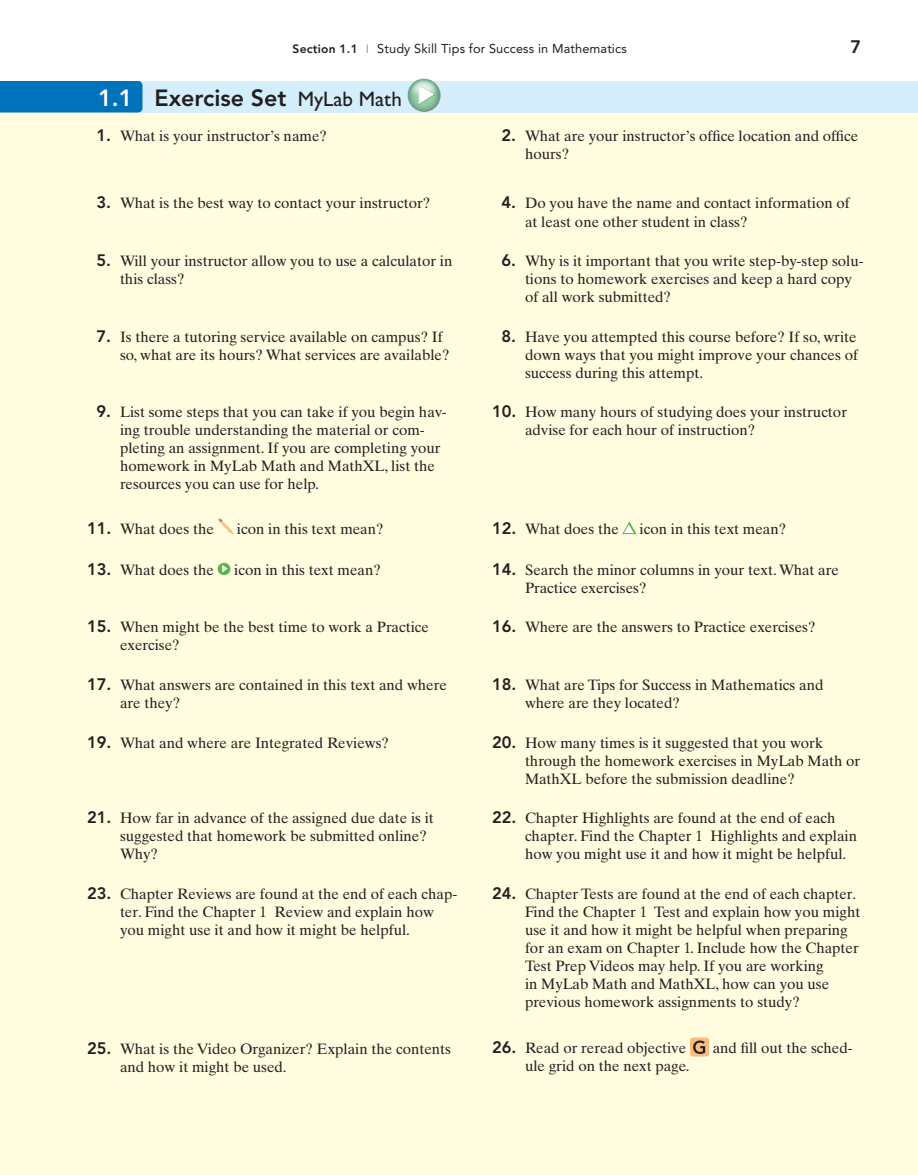
<style>
.page{position:relative;width:918px;height:1175px;background:#fff}
.page>*{position:absolute;margin:0;border:0;box-sizing:border-box;transform-origin:0 0}
.t1{font:800 23.25px "Avenir LT Pro";color:#231f20}
.t2{font:800 18px "Avenir LT Pro";color:#231f20}
.t3{font:15px/18px "Times Ten LT Std";color:#231f20}
.t4{font:12.75px "Avenir LT Pro";letter-spacing:.01em;color:#231f20}
.s1{font-weight:800;font-size:12px}
.s2{font-size:12px;color:#939598}
.s3{color:#fff}
.s4{font-family:"Gill Sans MT Pro";font-weight:500;font-size:21px}
.s5{font-family:"Avenir LT Pro";font-weight:800;font-size:16.5px}
</style>
<div class="page">
<div style="left:0;top:81px;width:918px;height:1093px;background:#fffce0"></div>
<svg style="left:0;top:81px;width:918px;height:31px;background:#b1daf0"></svg>
<div style="left:218px;top:563px;width:12px;height:12px;background:#56b947;border-radius:50%"></div>
<svg style="left:222px;top:565px;width:6px;height:7px"></svg>
<svg style="left:218px;top:518px;width:15px;height:16px"></svg>
<svg style="left:622px;top:522px;width:14px;height:12px"></svg>
<div style="left:690px;top:1037px;width:19px;height:19px;background:#fbbb7d;border-radius:3px"></div>
<svg style="left:693px;top:1040px;width:12px;height:13px"></svg>
<img style="left:406px;top:78px;width:35px;height:35px">
<p class="t4" style="left:293px;top:41px;width:336px"><span class="s1">Section 1.1</span> <span class="s2">I</span> Study Skill Tips for Success in Mathematics</p>
<p class="t2" style="left:850px;top:36px;width:12px">7</p>
<h1 class="t1" style="left:98px;top:84px;width:305px"><span class="s3">1.1</span> Exercise Set <span class="s4">MyLab Math</span></h1>
<p class="t3" style="left:96px;top:127px;width:232px"><span class="s5">1.</span> What is your instructor’s name?</p>
<p class="t3" style="left:525px;top:127px;width:335px;text-indent:-24px"><span class="s5">2.</span> What are your instructor’s office location and office hours?</p>
<p class="t3" style="left:96px;top:194px;width:336px"><span class="s5">3.</span> What is the best way to contact your instructor?</p>
<p class="t3" style="left:525px;top:194px;width:327px;text-indent:-24px"><span class="s5">4.</span> Do you have the name and contact information of at least one other student in class?</p>
<p class="t3" style="left:120px;top:252px;width:334px;text-indent:-24px"><span class="s5">5.</span> Will your instructor allow you to use a calculator in this class?</p>
<p class="t3" style="left:525px;top:252px;width:340px;text-indent:-24px"><span class="s5">6.</span> Why is it important that you write step-by-step solu&shy;tions to homework exercises and keep a hard copy of all work submitted?</p>
<p class="t3" style="left:120px;top:327px;width:331px;text-indent:-24px"><span class="s5">7.</span> Is there a tutoring service available on campus? If so, what are its hours? What services are available?</p>
<p class="t3" style="left:525px;top:327px;width:335px;text-align:justify;text-indent:-24px"><span class="s5">8.</span> Have you attempted this course before? If so, write down ways that you might improve your chances of success during this attempt.</p>
<p class="t3" style="left:120px;top:403px;width:328px;text-indent:-24px"><span class="s5">9.</span> List some steps that you can take if you begin hav&shy;ing trouble understanding the material or com&shy;pleting an assignment. If you are completing your homework in MyLab Math and MathXL, list the resources you can use for help.</p>
<p class="t3" style="left:525px;top:403px;width:324px;text-indent:-33px"><span class="s5">10.</span> How many hours of studying does your instructor advise for each hour of instruction?</p>
<p class="t3" style="left:87px;top:520px;width:128px"><span class="s5">11.</span> What does the</p>
<p class="t3" style="left:237px;top:520px;width:148px">icon in this text mean?</p>
<p class="t3" style="left:492px;top:519px;width:128px"><span class="s5">12.</span> What does the</p>
<p class="t3" style="left:640px;top:519px;width:148px">icon in this text mean?</p>
<p class="t3" style="left:87px;top:561px;width:128px"><span class="s5">13.</span> What does the</p>
<p class="t3" style="left:234px;top:561px;width:148px">icon in this text mean?</p>
<p class="t3" style="left:525px;top:561px;width:315px;text-indent:-33px"><span class="s5">14.</span> Search the minor columns in your text. What are<br>Practice exercises?</p>
<p class="t3" style="left:120px;top:618px;width:311px;text-indent:-33px"><span class="s5">15.</span> When might be the best time to work a Practice exercise?</p>
<p class="t3" style="left:492px;top:618px;width:325px"><span class="s5">16.</span> Where are the answers to Practice exercises?</p>
<p class="t3" style="left:120px;top:676px;width:328px;text-indent:-33px"><span class="s5">17.</span> What answers are contained in this text and where are they?</p>
<p class="t3" style="left:525px;top:676px;width:300px;text-indent:-33px"><span class="s5">18.</span> What are Tips for Success in Mathematics and where are they located?</p>
<p class="t3" style="left:87px;top:733px;width:304px"><span class="s5">19.</span> What and where are Integrated Reviews?</p>
<p class="t3" style="left:525px;top:733px;width:337px;text-indent:-33px"><span class="s5">20.</span> How many times is it suggested that you work through the homework exercises in MyLab Math or<br>MathXL before the submission deadline?</p>
<p class="t3" style="left:120px;top:809px;width:315px;text-indent:-33px"><span class="s5">21.</span> How far in advance of the assigned due date is it suggested that homework be submitted online?<br>Why?</p>
<p class="t3" style="left:525px;top:809px;width:334px;text-indent:-33px"><span class="s5">22.</span> Chapter Highlights are found at the end of each chapter. Find the Chapter 1 Highlights and explain how you might use it and how it might be helpful.</p>
<p class="t3" style="left:120px;top:885px;width:339px;text-indent:-33px"><span class="s5">23.</span> Chapter Reviews are found at the end of each chap&shy;ter. Find the Chapter 1 Review and explain how you might use it and how it might be helpful.</p>
<p class="t3" style="left:525px;top:884px;width:337px;text-indent:-33px"><span class="s5">24.</span> Chapter Tests are found at the end of each chapter.<br>Find the Chapter 1 Test and explain how you might use it and how it might be helpful when preparing for an exam on Chapter 1. Include how the Chapter Test Prep Videos may help. If you are working<br>in MyLab Math and MathXL, how can you use previous homework assignments to study?</p>
<p class="t3" style="left:120px;top:1039px;width:333px;text-indent:-33px"><span class="s5">25.</span> What is the Video Organizer? Explain the contents and how it might be used.</p>
<p class="t3" style="left:492px;top:1039px;width:196px"><span class="s5">26.</span> Read or reread objective</p>
<p class="t3" style="left:713px;top:1039px;width:142px">and fill out the sched-</p>
<p class="t3" style="left:525px;top:1057px;width:166px">ule grid on the next page.</p>
</div>
